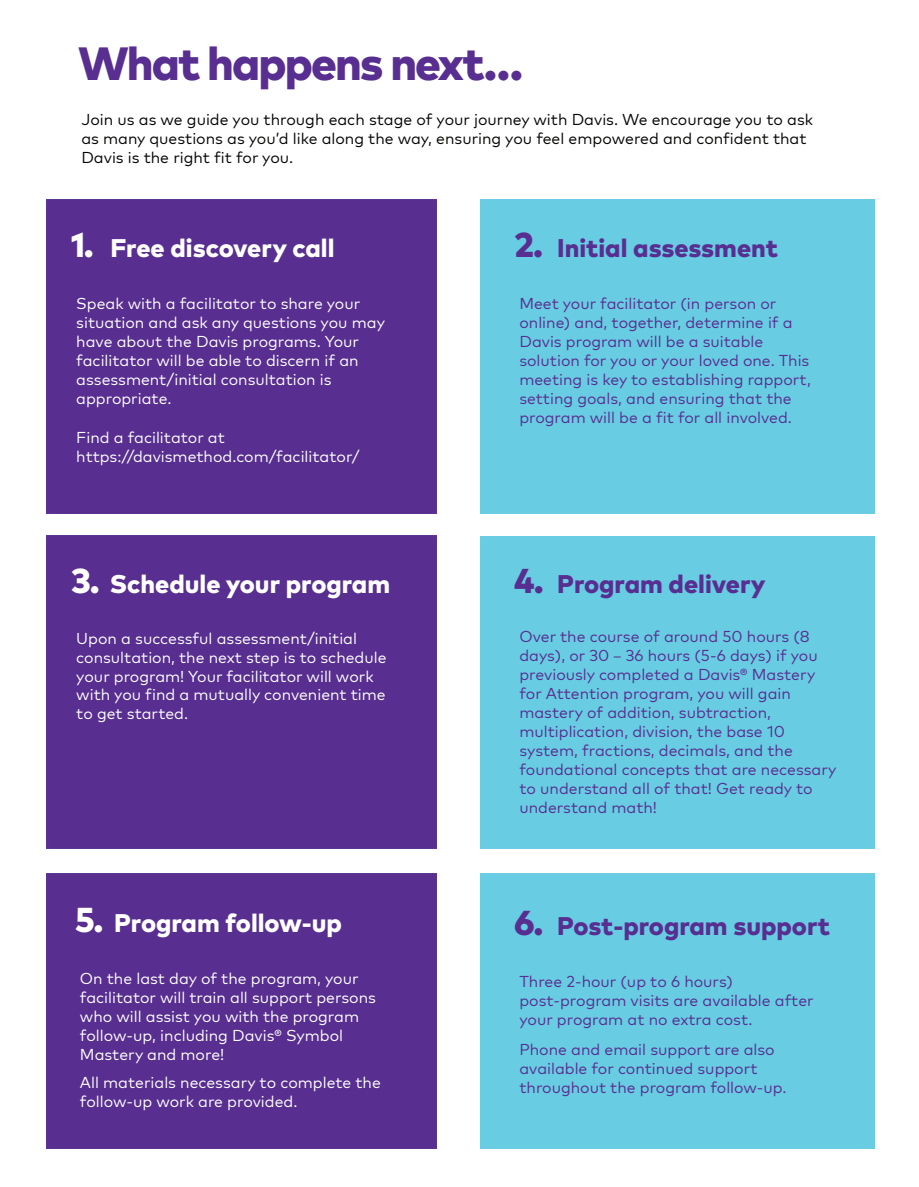
<style>
.page{position:relative;width:919px;height:1187px;background:#fff}
.page>*{position:absolute;margin:0;border:0;box-sizing:border-box;transform-origin:0 0}
.t1{font:800 46.5px "Mark Pro";letter-spacing:-.04em;color:#582e90}
.t2{font:800 25.5px "Mark Pro";color:#fff}
.t3{font:800 25.5px "Mark Pro";color:#582e90}
.t4{font:15.75px/18.9px "Mark Pro";color:#582e90}
.t5{font:15.75px/18.9px "Mark Pro";color:#fff}
.t6{font:15.75px/18.9px "Mark Pro";color:#040503}
.s1{font-size:34.5px}
.s2{font-family:"Myriad Pro"}
</style>
<div class="page">
<img style="left:46px;top:1080px;width:829px;height:69px">
<div style="left:46px;top:199px;width:390px;height:314px;background:#582e90"></div>
<div style="left:480px;top:199px;width:394px;height:314px;background:#68cce3"></div>
<div style="left:46px;top:535px;width:390px;height:313px;background:#582e90"></div>
<div style="left:480px;top:873px;width:394px;height:275px;background:#68cce3"></div>
<div style="left:480px;top:537px;width:394px;height:311px;background:#68cce3"></div>
<div style="left:46px;top:873px;width:390px;height:275px;background:#582e90"></div>
<h1 class="t1" style="left:78px;top:28px;width:446px">What happens next…</h1>
<p class="t6" style="left:81px;top:110px;width:733px">Join us as we guide you through each stage of your journey with Davis. We encourage you to ask as many questions as you’d like along the way, ensuring you feel empowered and confident that<br>Davis is the right fit for you.</p>
<h2 class="t2" style="left:71px;top:229px;width:265px"><span class="s1">1.</span> Free discovery call</h2>
<p class="t5" style="left:76px;top:294px;width:310px">Speak with a facilitator to share your situation and ask any questions you may have about the Davis programs. Your facilitator will be able to discern if an assessment/initial consultation is appropriate.</p>
<p class="t5" style="left:76px;top:427px;width:285px">Find a facilitator at https://davismethod.com/facilitator/</p>
<h2 class="t2" style="left:71px;top:564px;width:320px"><span class="s1">3.</span> Schedule your program</h2>
<p class="t5" style="left:76px;top:628px;width:312px">Upon a successful assessment/initial consultation, the next step is to schedule your program! Your facilitator will work with you find a mutually convenient time to get started.</p>
<h2 class="t2" style="left:75px;top:903px;width:268px"><span class="s1">5.</span> Program follow-up</h2>
<p class="t5" style="left:80px;top:968px;width:297px">On the last day of the program, your facilitator will train all support persons who will assist you with the program follow-up, including Davis® Symbol Mastery and more!</p>
<p class="t5" style="left:80px;top:1072px;width:302px">All materials necessary to complete the follow-up work are provided.</p>
<h2 class="t3" style="left:514px;top:229px;width:265px"><span class="s1">2.</span> Initial assessment</h2>
<p class="t4" style="left:519px;top:294px;width:293px">Meet your facilitator (in person or online) and, together, determine if a Davis program will be a suitable solution for you or your loved one. This meeting is key to establishing rapport, setting goals, and ensuring that the program will be a fit for all involved.</p>
<h2 class="t3" style="left:514px;top:564px;width:253px"><span class="s1">4.</span> Program delivery</h2>
<p class="t4" style="left:519px;top:627px;width:319px">Over the course of around 50 hours (8 days), or 30 <span class="s2">–</span> 36 hours (5-6 days) if you previously completed a Davis® Mastery for Attention program, you will gain mastery of addition, subtraction, multiplication, division, the base 10 system, fractions, decimals, and the foundational concepts that are necessary to understand all of that! Get ready to understand math!</p>
<h2 class="t3" style="left:514px;top:906px;width:317px"><span class="s1">6.</span> Post-program support</h2>
<p class="t4" style="left:519px;top:971px;width:296px">Three 2-hour (up to 6 hours) post-program visits are available after your program at no extra cost.</p>
<p class="t4" style="left:519px;top:1039px;width:269px">Phone and email support are also available for continued support throughout the program follow-up.</p>
</div>
